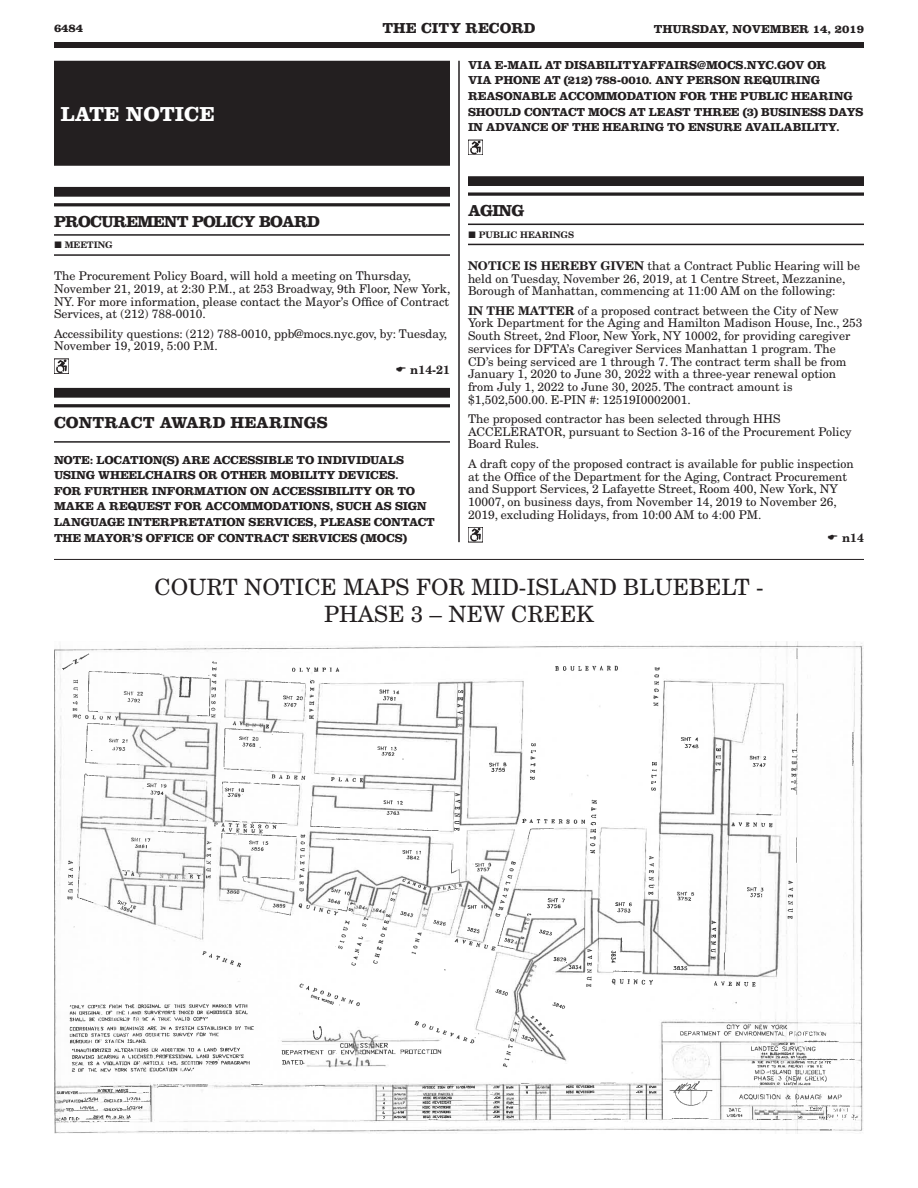
<style>
.page{position:relative;width:918px;height:1188px;background:#fff}
.page>*{position:absolute;margin:0;border:0;box-sizing:border-box;transform-origin:0 0}
.t1{font:22.5px/27px "New Century Schlbk LT Std";color:#231f20;text-align:center}
.sec_name{font:700 21px "Clarendon LT Std";color:#fff}
.agency_name{font:700 16.5px "Clarendon LT Std";letter-spacing:-.05em;color:#231f20}
.sec_name_white{font:700 16.5px "Clarendon LT Std";color:#231f20}
.t2{font:700 15px "Clarendon LT Std";color:#231f20}
.Space_After{font:12px/12.8px "New Century Schlbk LT Std";color:#231f20}
.noticeAlignLeftClare{font:700 12px/15.6px "Clarendon LT Std";letter-spacing:-.015em;color:#231f20}
._1st_graph{font:12px/12.6px "New Century Schlbk LT Std";color:#231f20}
.Disability{font:700 12px "New Century Schlbk LT Std";color:#231f20}
.AA_Left_pg{font:700 12px "Clarendon LT Std";color:#231f20}
.t3{font:700 9px "New Century Schlbk LT Std";color:#231f20}
.s1{font-style:inherit}
.s2{font-weight:700}
</style>
<div class="page">
<div style="left:54px;top:42px;width:810px;height:6px;background:#231f20"></div>
<hr style="left:458px;top:61px;width:2px;height:481px;background:#231f20">
<img style="left:54px;top:642px;width:810px;height:492px">
<img style="left:265px;top:678px;width:51px;height:43px">
<img style="left:61px;top:653px;width:157px;height:68px">
<img style="left:457px;top:690px;width:7px;height:25px">
<img style="left:378px;top:688px;width:23px;height:16px">
<img style="left:540px;top:952px;width:319px;height:179px">
<img style="left:714px;top:980px;width:43px;height:9px">
<img style="left:710px;top:919px;width:8px;height:42px">
<img style="left:686px;top:736px;width:13px;height:15px">
<img style="left:686px;top:889px;width:9px;height:15px">
<img style="left:652px;top:665px;width:8px;height:43px">
<img style="left:55px;top:721px;width:631px;height:403px">
<img style="left:610px;top:978px;width:43px;height:7px">
<img style="left:715px;top:743px;width:7px;height:30px">
<img style="left:748px;top:754px;width:20px;height:15px">
<img style="left:730px;top:821px;width:44px;height:9px">
<img style="left:786px;top:880px;width:8px;height:41px">
<img style="left:851px;top:732px;width:4px;height:33px">
<img style="left:839px;top:1057px;width:17px;height:8px">
<img style="left:796px;top:1039px;width:43px;height:5px">
<svg style="left:795px;top:647px;width:4px;height:11px"></svg>
<img style="left:794px;top:837px;width:5px;height:26px">
<img style="left:789px;top:714px;width:10px;height:83px">
<img style="left:756px;top:811px;width:17px;height:6px">
<img style="left:746px;top:885px;width:19px;height:13px">
<svg style="left:622px;top:935px;width:3px;height:13px"></svg>
<img style="left:453px;top:791px;width:8px;height:41px">
<img style="left:529px;top:741px;width:8px;height:39px">
<img style="left:546px;top:897px;width:19px;height:12px">
<img style="left:529px;top:815px;width:57px;height:9px">
<img style="left:586px;top:948px;width:8px;height:41px">
<img style="left:589px;top:799px;width:9px;height:55px">
<img style="left:554px;top:664px;width:65px;height:7px">
<img style="left:610px;top:948px;width:6px;height:17px">
<img style="left:598px;top:1081px;width:18px;height:8px">
<img style="left:526px;top:826px;width:30px;height:15px">
<svg style="left:525px;top:911px;width:8px;height:6px"></svg>
<svg style="left:521px;top:817px;width:7px;height:7px"></svg>
<img style="left:489px;top:760px;width:18px;height:13px">
<svg style="left:476px;top:1031px;width:4px;height:6px"></svg>
<img style="left:451px;top:847px;width:7px;height:27px">
<svg style="left:444px;top:967px;width:3px;height:5px"></svg>
<img style="left:291px;top:665px;width:49px;height:8px">
<img style="left:416px;top:906px;width:8px;height:26px">
<img style="left:384px;top:787px;width:40px;height:6px">
<img style="left:335px;top:837px;width:26px;height:6px">
<svg style="left:321px;top:682px;width:9px;height:4px"></svg>
<img style="left:310px;top:806px;width:31px;height:22px">
<img style="left:305px;top:1083px;width:20px;height:6px">
<img style="left:275px;top:909px;width:16px;height:8px">
<img style="left:271px;top:730px;width:19px;height:6px">
<img style="left:261px;top:678px;width:46px;height:8px">
<img style="left:250px;top:1081px;width:15px;height:6px">
<svg style="left:169px;top:884px;width:9px;height:5px"></svg>
<img style="left:152px;top:1083px;width:59px;height:6px">
<svg style="left:138px;top:1113px;width:8px;height:11px"></svg>
<svg style="left:72px;top:924px;width:3px;height:6px"></svg>
<img style="left:66px;top:860px;width:8px;height:40px">
<hr style="left:54px;top:559px;width:810px;height:1px;background:#231f20">
<div style="left:54px;top:61px;width:396px;height:105px;background:#231f20"></div>
<div style="left:54px;top:187px;width:396px;height:10px;background:#231f20"></div>
<hr style="left:54px;top:203px;width:396px;height:3px;background:#231f20">
<hr style="left:54px;top:234px;width:396px;height:2px;background:#231f20">
<hr style="left:54px;top:254px;width:396px;height:2px;background:#231f20">
<div style="left:54px;top:388px;width:396px;height:10px;background:#231f20"></div>
<hr style="left:54px;top:404px;width:396px;height:3px;background:#231f20">
<hr style="left:54px;top:441px;width:396px;height:2px;background:#231f20">
<svg style="left:56px;top:361px;width:11px;height:11px"></svg>
<div style="left:54px;top:359px;width:15px;height:15px;border:1px solid #231f20"></div>
<div style="left:468px;top:176px;width:396px;height:10px;background:#231f20"></div>
<svg style="left:468px;top:192px;width:396px;height:4px"></svg>
<hr style="left:468px;top:224px;width:396px;height:1px;background:#231f20">
<hr style="left:468px;top:244px;width:396px;height:1px;background:#231f20">
<svg style="left:470px;top:142px;width:11px;height:11px"></svg>
<svg style="left:470px;top:529px;width:11px;height:11px"></svg>
<div style="left:468px;top:527px;width:15px;height:15px;border:1px solid #231f20"></div>
<p class="AA_Left_pg" style="left:54px;top:21px;width:31px">6484</p>
<p class="t2" style="left:382px;top:19px;width:155px">THE CITY RECORD</p>
<p class="noticeAlignLeftClare" style="left:654px;top:21px;width:212px">THURSDAY, NOVEMBER 14<span class="s1">, 2019</span></p>
<p class="sec_name" style="left:61px;top:101px;width:155px">LATE NOTICE</p>
<p class="noticeAlignLeftClare" style="left:468px;top:57px;width:397px">VIA E-MAIL AT DISABILITYAFFAIRS@MOCS.NYC.GOV OR<br>VIA PHONE AT (212) 788-0010. ANY PERSON REQUIRING REASONABLE ACCOMMODATION FOR THE PUBLIC HEARING SHOULD CONTACT MOCS AT LEAST THREE (3) BUSINESS DAYS IN ADVANCE OF THE HEARING TO ENSURE AVAILABILITY.</p>
<p class="agency_name" style="left:54px;top:211px;width:268px">PROCUREMENT POLICY BOARD</p>
<p class="t3" style="left:65px;top:239px;width:49px">MEETING</p>
<p class="_1st_graph" style="left:54px;top:270px;width:398px">The Procurement Policy Board, will hold a meeting on Thursday, November 21, 2019, at 2:30 P.M., at 253 Broadway, 9th Floor, New York, NY. For more information, please contact the Mayor’s Office of Contract Services, at (212) 788-0010.</p>
<p class="Space_After" style="left:54px;top:327px;width:395px">Accessibility questions: (212) 788-0010, ppb@mocs.nyc.gov, by: Tuesday,<br>November 19, 2019, 5:00 P.M.</p>
<p class="Disability" style="left:410px;top:362px;width:41px">n14-21</p>
<p class="sec_name_white" style="left:54px;top:412px;width:275px">CONTRACT AWARD HEARINGS</p>
<p class="noticeAlignLeftClare" style="left:54px;top:452px;width:382px">NOTE: LOCATION(S) ARE ACCESSIBLE TO INDIVIDUALS USING WHEELCHAIRS OR OTHER MOBILITY DEVICES.<br>FOR FURTHER INFORMATION ON ACCESSIBILITY OR TO MAKE A REQUEST FOR ACCOMMODATIONS, SUCH AS SIGN LANGUAGE INTERPRETATION SERVICES, PLEASE CONTACT THE MAYOR’S OFFICE OF CONTRACT SERVICES (MOCS)</p>
<p class="agency_name" style="left:468px;top:200px;width:58px">AGING</p>
<p class="t3" style="left:479px;top:229px;width:97px">PUBLIC HEARINGS</p>
<p class="_1st_graph" style="left:468px;top:259px;width:394px"><span class="s2">NOTICE IS HEREBY GIVEN</span> that a Contract Public Hearing will be held on Tuesday, November 26, 2019, at 1 Centre Street, Mezzanine,<br>Borough of Manhattan, commencing at 11:00 AM on the following:</p>
<p class="Space_After" style="left:468px;top:304px;width:396px"><span class="s2">IN THE MATTER</span> of a proposed contract between the City of New York Department for the Aging and Hamilton Madison House, Inc., 253<br>South Street, 2nd Floor, New York, NY 10002, for providing caregiver services for DFTA’s Caregiver Services Manhattan 1 program. The CD’s being serviced are 1 through 7. The contract term shall be from January 1, 2020 to June 30, 2022 with a three-year renewal option from July 1, 2022 to June 30, 2025. The contract amount is $1,502,500.00. E-PIN #: 12519I0002001.</p>
<p class="Space_After" style="left:468px;top:412px;width:385px">The proposed contractor has been selected through HHS<br>ACCELERATOR, pursuant to Section 3-16 of the Procurement Policy<br>Board Rules.</p>
<p class="Space_After" style="left:468px;top:457px;width:387px">A draft copy of the proposed contract is available for public inspection at the Office of the Department for the Aging, Contract Procurement and Support Services, 2 Lafayette Street, Room 400, New York, NY 10007, on business days, from November 14, 2019 to November 26, 2019, excluding Holidays, from 10:00 AM to 4:00 PM.</p>
<p class="Disability" style="left:842px;top:530px;width:23px">n14</p>
<p class="t1" style="left:155px;top:574px;width:610px">COURT NOTICE MAPS FOR MID-ISLAND BLUEBELT -<br>PHASE 3 – NEW CREEK</p>
</div>
